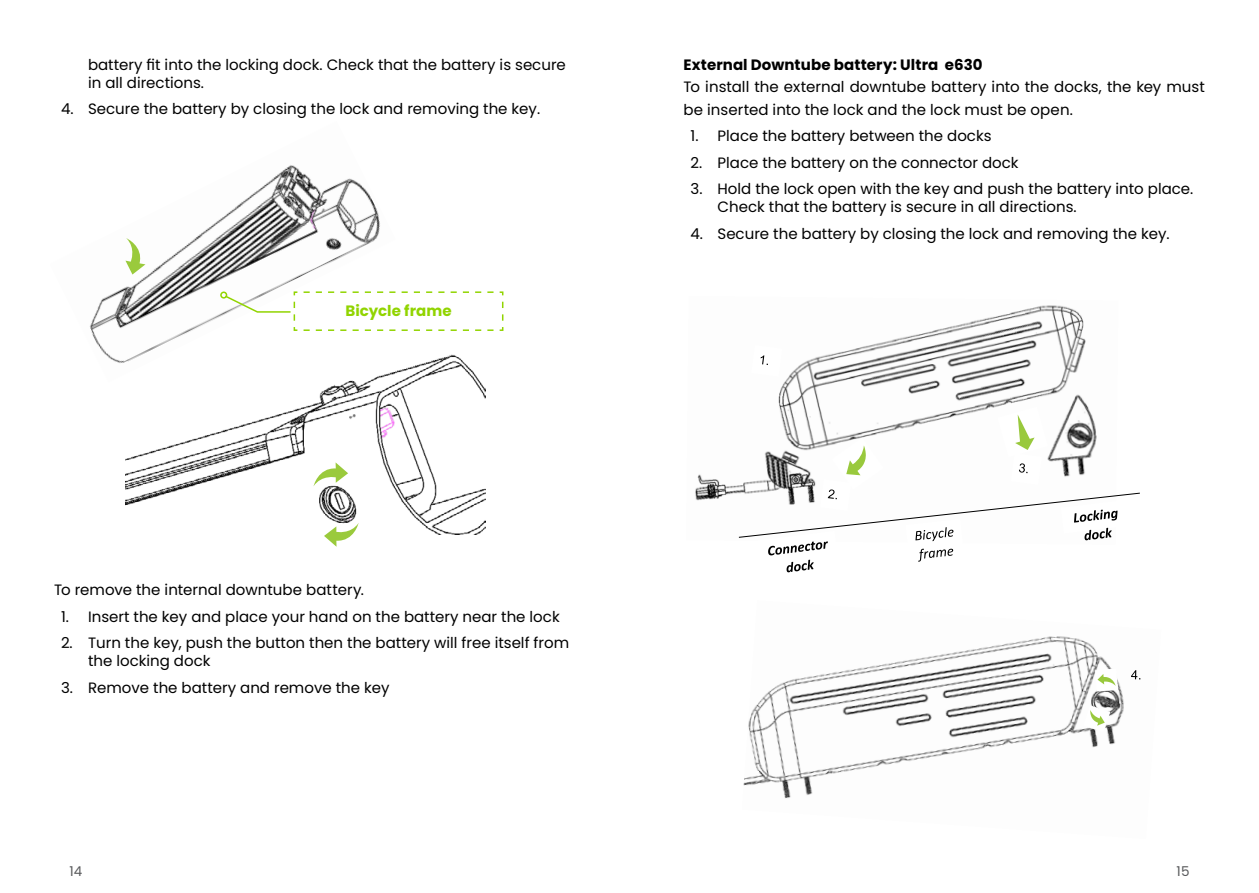
<style>
.page{position:relative;width:1259px;height:893px;background:#fff}
.page>*{position:absolute;margin:0;border:0;box-sizing:border-box;transform-origin:0 0}
.t1{font:15px/18px "Poppins";color:#000}
.t2{font:700 15px "Poppins";letter-spacing:.005em;color:#000}
.t3{font:700 15px "Poppins";letter-spacing:.005em;color:#91d400}
.t4{font:13.5px "Poppins";color:#58595b}
</style>
<div class="page">
<img style="left:125px;top:354px;width:360px;height:181px">
<svg style="left:313px;top:462px;width:35px;height:24px"></svg>
<svg style="left:324px;top:523px;width:34px;height:24px"></svg>
<img style="left:89px;top:165px;width:306px;height:217px">
<svg style="left:125px;top:238px;width:20px;height:37px"></svg>
<img style="left:695px;top:305px;width:393px;height:196px">
<img style="left:751px;top:345px;width:31px;height:32px">
<svg style="left:760px;top:355px;width:8px;height:10px"></svg>
<svg style="left:738px;top:407px;width:402px;height:165px"></svg>
<img style="left:743px;top:636px;width:381px;height:163px">
<svg style="left:1095px;top:669px;width:23px;height:22px"></svg>
<svg style="left:1083px;top:705px;width:27px;height:27px"></svg>
<svg style="left:1131px;top:670px;width:9px;height:9px"></svg>
<svg style="left:223px;top:291px;width:281px;height:41px"></svg>
<div style="left:220px;top:291px;width:7px;height:8px;border:2px solid #91d400;border-radius:50%"></div>
<p class="t1" style="left:88px;top:56px;width:479px">battery fit into the locking dock. Check that the battery is secure in all directions.</p>
<p class="t1" style="left:61px;top:100px;width:481px">4. Secure the battery by closing the lock and removing the key.</p>
<p class="t3" style="left:345px;top:302px;width:108px">Bicycle frame</p>
<p class="t1" style="left:54px;top:581px;width:311px">To remove the internal downtube battery.</p>
<p class="t1" style="left:61px;top:608px;width:500px">1. Insert the key and place your hand on the battery near the lock</p>
<p class="t1" style="left:88px;top:634px;width:483px;text-indent:-27px">2. Turn the key, push the button then the battery will free itself from the locking dock</p>
<p class="t1" style="left:61px;top:679px;width:330px">3. Remove the battery and remove the key</p>
<p class="t2" style="left:683px;top:56px;width:300px">External Downtube battery: Ultra e630</p>
<p class="t1" style="left:683px;top:76px;width:523px;line-height:22.5px">To install the external downtube battery into the docks, the key must be inserted into the lock and the lock must be open.</p>
<p class="t1" style="left:690px;top:127px;width:303px">1. Place the battery between the docks</p>
<p class="t1" style="left:690px;top:154px;width:329px">2. Place the battery on the connector dock</p>
<p class="t1" style="left:717px;top:180px;width:477px;text-indent:-27px">3. Hold the lock open with the key and push the battery into place.<br>Check that the battery is secure in all directions.</p>
<p class="t1" style="left:690px;top:225px;width:481px">4. Secure the battery by closing the lock and removing the key.</p>
<p class="t4" style="left:70px;top:863px;width:14px">14</p>
<p class="t4" style="left:1176px;top:863px;width:14px">15</p>
</div>
